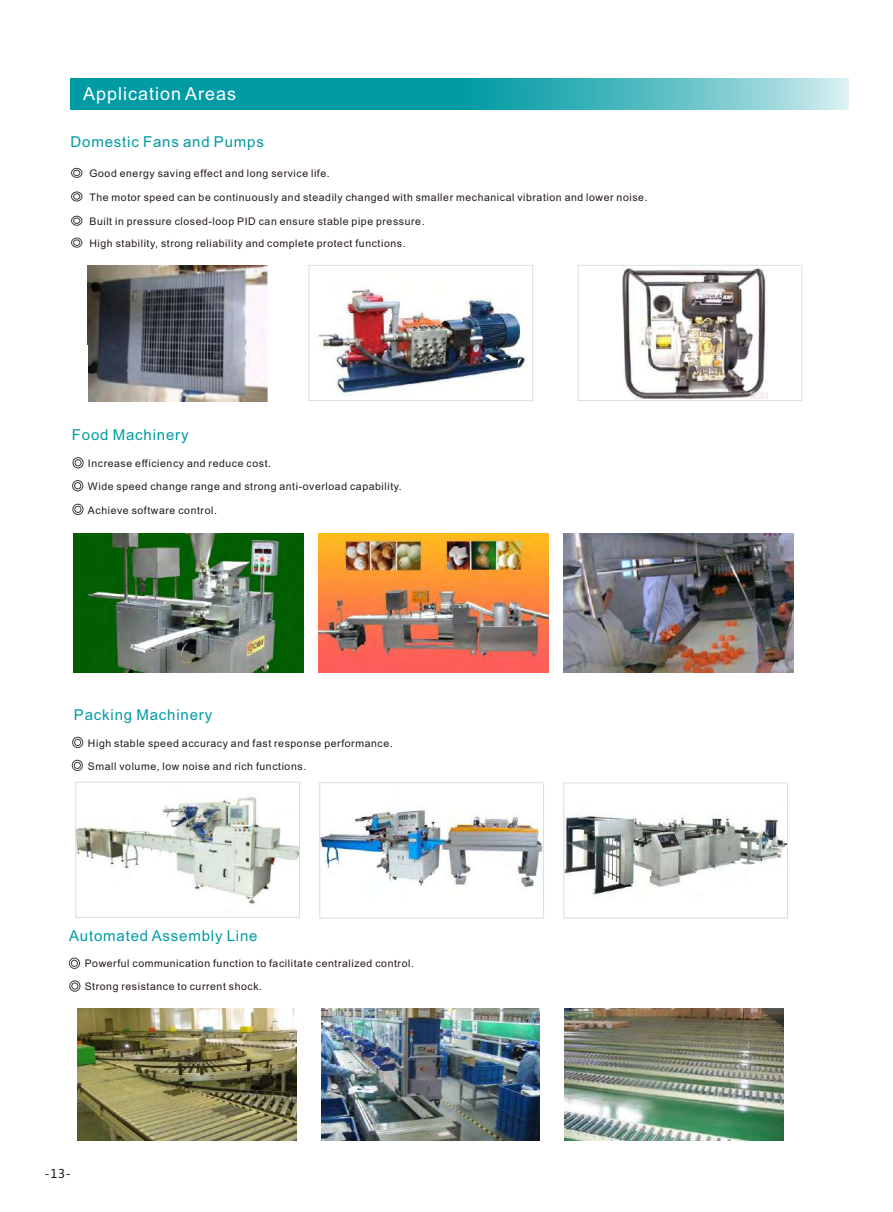
<style>
.page{position:relative;width:893px;height:1212px;background:#fff}
.page>*{position:absolute;margin:0;border:0;box-sizing:border-box;transform-origin:0 0}
.t1{font:18px "Arial";letter-spacing:.055em;color:#fff}
.t2{font:15px "Arial";letter-spacing:.055em;color:#009ba4}
.t3{font:12px "Microsoft Ya Hei";color:#231916}
.t4{font:10.5px/21.9px "Arial";letter-spacing:.055em;color:#231916}
</style>
<div class="page">
<svg style="left:70px;top:78px;width:779px;height:31px;background:#2fadb4"></svg>
<div style="left:71px;top:168px;width:11px;height:10px;border:1px solid #3f3b3a;border-radius:50%"></div>
<div style="left:73px;top:170px;width:7px;height:6px;border:1px solid #3f3b3a;border-radius:50%"></div>
<div style="left:71px;top:192px;width:11px;height:9px;border:1px solid #3f3b3a;border-radius:50%"></div>
<div style="left:73px;top:193px;width:7px;height:7px;border:1px solid #3f3b3a;border-radius:50%"></div>
<div style="left:71px;top:216px;width:11px;height:10px;border:1px solid #3f3b3a;border-radius:50%"></div>
<div style="left:73px;top:218px;width:7px;height:6px;border:1px solid #3f3b3a;border-radius:50%"></div>
<div style="left:71px;top:238px;width:11px;height:10px;border:1px solid #3f3b3a;border-radius:50%"></div>
<div style="left:73px;top:239px;width:7px;height:7px;border:1px solid #3f3b3a;border-radius:50%"></div>
<img style="left:87px;top:265px;width:181px;height:136px">
<img style="left:318px;top:289px;width:209px;height:107px">
<img style="left:622px;top:267px;width:145px;height:132px">
<img style="left:319px;top:534px;width:229px;height:139px">
<img style="left:74px;top:534px;width:230px;height:139px">
<img style="left:78px;top:1008px;width:218px;height:132px">
<img style="left:321px;top:1008px;width:219px;height:132px">
<img style="left:565px;top:1008px;width:218px;height:132px">
<img style="left:564px;top:534px;width:229px;height:139px">
<img style="left:77px;top:797px;width:221px;height:107px">
<div style="left:75px;top:782px;width:225px;height:136px;border:1px solid #dcdddd"></div>
<img style="left:321px;top:808px;width:221px;height:79px">
<div style="left:319px;top:782px;width:225px;height:136px;border:1px solid #dcdddd"></div>
<img style="left:565px;top:813px;width:221px;height:82px">
<div style="left:563px;top:782px;width:225px;height:136px;border:1px solid #dcdddd"></div>
<div style="left:73px;top:457px;width:11px;height:11px;border:1px solid #3f3b3a;border-radius:50%"></div>
<div style="left:75px;top:459px;width:7px;height:7px;border:1px solid #3f3b3a;border-radius:50%"></div>
<div style="left:72px;top:480px;width:11px;height:11px;border:1px solid #3f3b3a;border-radius:50%"></div>
<div style="left:74px;top:482px;width:7px;height:7px;border:1px solid #3f3b3a;border-radius:50%"></div>
<div style="left:72px;top:504px;width:11px;height:11px;border:1px solid #3f3b3a;border-radius:50%"></div>
<div style="left:74px;top:506px;width:7px;height:7px;border:1px solid #3f3b3a;border-radius:50%"></div>
<div style="left:72px;top:737px;width:11px;height:11px;border:1px solid #3f3b3a;border-radius:50%"></div>
<div style="left:74px;top:739px;width:7px;height:7px;border:1px solid #3f3b3a;border-radius:50%"></div>
<div style="left:72px;top:760px;width:11px;height:11px;border:1px solid #3f3b3a;border-radius:50%"></div>
<div style="left:74px;top:762px;width:7px;height:7px;border:1px solid #3f3b3a;border-radius:50%"></div>
<div style="left:69px;top:958px;width:11px;height:11px;border:1px solid #3f3b3a;border-radius:50%"></div>
<div style="left:71px;top:960px;width:7px;height:7px;border:1px solid #3f3b3a;border-radius:50%"></div>
<div style="left:69px;top:980px;width:11px;height:11px;border:1px solid #3f3b3a;border-radius:50%"></div>
<div style="left:71px;top:982px;width:7px;height:7px;border:1px solid #3f3b3a;border-radius:50%"></div>
<div style="left:308px;top:265px;width:225px;height:136px;border:1px solid #dcdddd"></div>
<div style="left:578px;top:265px;width:224px;height:136px;border:1px solid #dcdddd"></div>
<h1 class="t1" style="left:83px;top:87px;width:155px">Application Areas</h1>
<h2 class="t2" style="left:70px;top:136px;width:195px">Domestic Fans and Pumps</h2>
<p class="t4" style="left:89px;top:163px;width:242px">Good energy saving effect and long service life.</p>
<p class="t4" style="left:89px;top:187px;width:560px">The motor speed can be continuously and steadily changed with smaller mechanical vibration and lower noise.</p>
<p class="t4" style="left:89px;top:211px;width:337px">Built in pressure closed-loop PID can ensure stable pipe pressure.<br>High stability, strong reliability and complete protect functions.</p>
<h2 class="t2" style="left:72px;top:429px;width:118px">Food Machinery</h2>
<p class="t4" style="left:88px;top:453px;width:185px">Increase efficiency and reduce cost.</p>
<p class="t4" style="left:88px;top:476px;width:315px">Wide speed change range and strong anti-overload capability.</p>
<p class="t4" style="left:88px;top:500px;width:131px">Achieve software control.</p>
<h2 class="t2" style="left:74px;top:709px;width:140px">Packing Machinery</h2>
<p class="t4" style="left:88px;top:733px;width:306px">High stable speed accuracy and fast response performance.</p>
<p class="t4" style="left:88px;top:756px;width:220px">Small volume, low noise and rich functions.</p>
<h2 class="t2" style="left:69px;top:930px;width:190px">Automated Assembly Line</h2>
<p class="t4" style="left:85px;top:953px;width:331px">Powerful communication function to facilitate centralized control.</p>
<p class="t4" style="left:85px;top:976px;width:179px">Strong resistance to current shock.</p>
<p class="t3" style="left:44px;top:1168px;width:28px">-13-</p>
</div>
